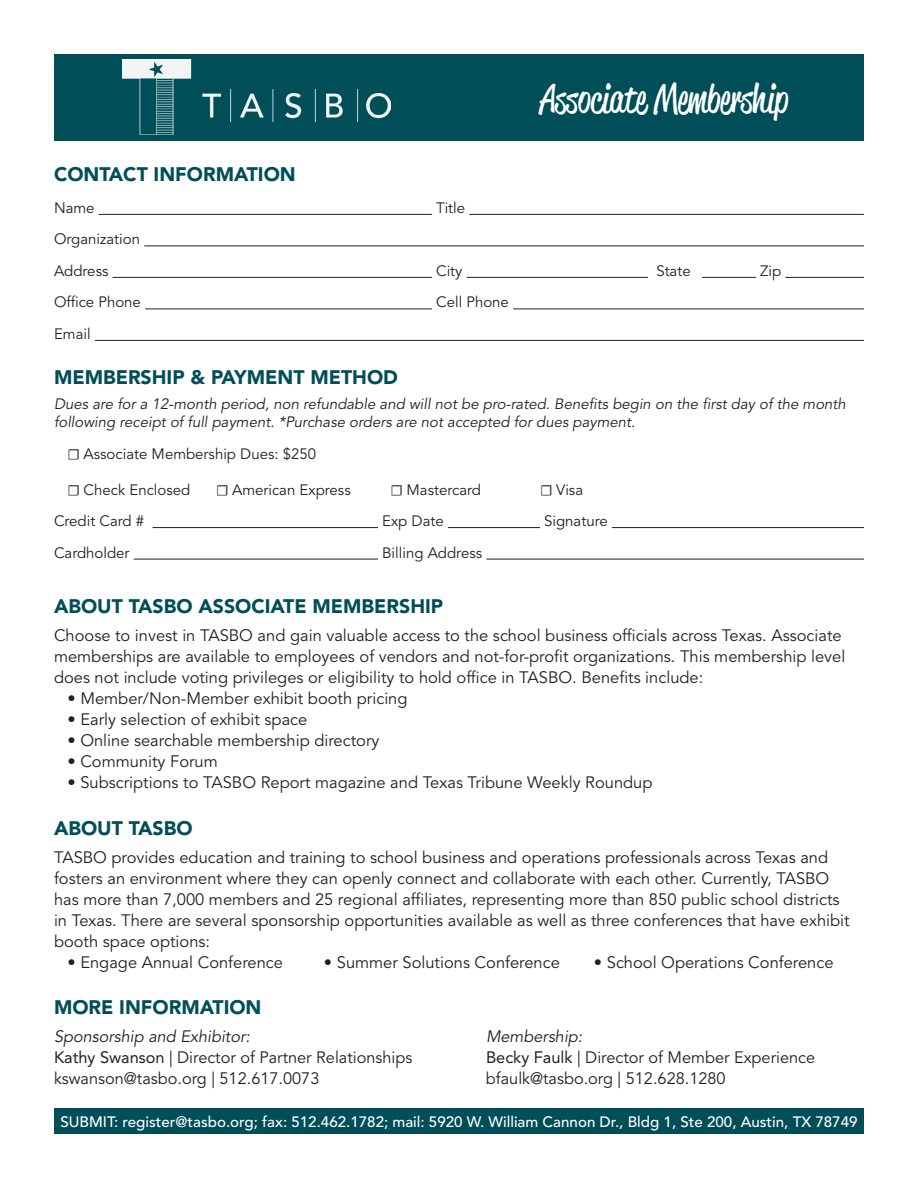
<style>
.page{position:relative;width:918px;height:1188px;background:#fff}
.page>*{position:absolute;margin:0;border:0;box-sizing:border-box;transform-origin:0 0}
.t1{font:39px "Reklame Script";color:#fff}
.t2{font:900 19.5px "Avenir LT Std";color:#004e58}
.t3{font:16.5px/21px "Avenir LT Std";color:#231f20}
.t4{font:italic 16.5px "Avenir LT Std";color:#231f20}
.t5{font:15px "Avenir LT Std";color:#231f20}
.t6{font:italic 15px/18px "Avenir LT Std";color:#231f20}
.t7{font:500 15px "Avenir LT Std";color:#fff}
.s1{font-family:"Minion Pro"}
.s2{font-style:inherit}
</style>
<div class="page">
<hr style="left:99px;top:214px;width:333px;height:1px;background:#231f20">
<hr style="left:469px;top:214px;width:395px;height:1px;background:#231f20">
<hr style="left:144px;top:246px;width:720px;height:1px;background:#231f20">
<hr style="left:113px;top:277px;width:319px;height:1px;background:#231f20">
<hr style="left:467px;top:277px;width:181px;height:1px;background:#231f20">
<hr style="left:702px;top:277px;width:54px;height:1px;background:#231f20">
<hr style="left:785px;top:277px;width:79px;height:1px;background:#231f20">
<hr style="left:145px;top:309px;width:287px;height:1px;background:#231f20">
<hr style="left:513px;top:309px;width:351px;height:1px;background:#231f20">
<hr style="left:95px;top:340px;width:769px;height:1px;background:#231f20">
<hr style="left:153px;top:527px;width:225px;height:1px;background:#231f20">
<hr style="left:448px;top:527px;width:92px;height:1px;background:#231f20">
<hr style="left:612px;top:527px;width:252px;height:1px;background:#231f20">
<hr style="left:134px;top:559px;width:244px;height:1px;background:#231f20">
<hr style="left:486px;top:559px;width:378px;height:1px;background:#231f20">
<div style="left:54px;top:54px;width:810px;height:86px;background:#004e58"></div>
<img style="left:123px;top:60px;width:268px;height:75px">
<div style="left:54px;top:1108px;width:810px;height:26px;background:#004e58"></div>
<p class="t1" style="left:540px;top:72px;width:250px">Associate Membership</p>
<p class="t2" style="left:54px;top:163px;width:243px">CONTACT INFORMATION</p>
<p class="t5" style="left:54px;top:199px;width:42px">Name</p>
<p class="t5" style="left:436px;top:199px;width:31px">Title</p>
<p class="t5" style="left:54px;top:231px;width:88px">Organization</p>
<p class="t5" style="left:54px;top:262px;width:56px">Address</p>
<p class="t5" style="left:436px;top:262px;width:28px">City</p>
<p class="t5" style="left:656px;top:262px;width:36px">State</p>
<p class="t5" style="left:760px;top:262px;width:23px">Zip</p>
<p class="t5" style="left:54px;top:294px;width:89px">Office Phone</p>
<p class="t5" style="left:436px;top:294px;width:74px">Cell Phone</p>
<p class="t5" style="left:54px;top:325px;width:38px">Email</p>
<p class="t2" style="left:54px;top:366px;width:346px">MEMBERSHIP &amp; PAYMENT METHOD</p>
<p class="t6" style="left:54px;top:395px;width:793px">Dues are for a 12-month period, non refundable and will not be pro-rated. Benefits begin on the first day of the month following receipt of full payment. *Purchase orders are not accepted for dues payment.</p>
<p class="t5" style="left:68px;top:445px;width:250px"><span class="s1">☐</span> Associate Membership Dues: $250</p>
<p class="t5" style="left:68px;top:481px;width:124px"><span class="s1">☐</span> Check Enclosed</p>
<p class="t5" style="left:216px;top:481px;width:136px"><span class="s1">☐</span> American Express</p>
<p class="t5" style="left:391px;top:481px;width:92px"><span class="s1">☐</span> Mastercard</p>
<p class="t5" style="left:540px;top:481px;width:45px"><span class="s1">☐</span> Visa</p>
<p class="t5" style="left:54px;top:512px;width:92px">Credit Card #</p>
<p class="t5" style="left:382px;top:512px;width:63px">Exp Date</p>
<p class="t5" style="left:544px;top:512px;width:65px">Signature</p>
<p class="t5" style="left:54px;top:544px;width:77px">Cardholder</p>
<p class="t5" style="left:382px;top:544px;width:101px">Billing Address</p>
<p class="t2" style="left:54px;top:595px;width:391px">ABOUT TASBO ASSOCIATE MEMBERSHIP</p>
<p class="t3" style="left:54px;top:625px;width:793px">Choose to invest in TASBO and gain valuable access to the school business officials across Texas. Associate memberships are available to employees of vendors and not-for-profit organizations. This membership level does not include voting privileges or eligibility to hold office in TASBO. Benefits include:</p>
<p class="t3" style="left:68px;top:688px;width:342px">• Member/Non-Member exhibit booth pricing</p>
<p class="t3" style="left:68px;top:709px;width:241px">• Early selection of exhibit space</p>
<p class="t3" style="left:68px;top:730px;width:313px">• Online searchable membership directory</p>
<p class="t3" style="left:68px;top:751px;width:152px">• Community Forum</p>
<p class="t3" style="left:68px;top:772px;width:587px">• Subscriptions to TASBO Report magazine and Texas Tribune Weekly Roundup</p>
<p class="t2" style="left:54px;top:816px;width:140px">ABOUT TASBO</p>
<p class="t3" style="left:54px;top:847px;width:797px">TASBO provides education and training to school business and operations professionals across Texas and fosters an environment where they can openly connect and collaborate with each other. Currently, TASBO has more than 7,000 members and 25 regional affiliates, representing more than 850 public school districts in Texas. There are several sponsorship opportunities available as well as three conferences that have exhibit booth space options:</p>
<p class="t3" style="left:68px;top:952px;width:217px">• Engage Annual Conference</p>
<p class="t3" style="left:324px;top:952px;width:237px">• Summer Solutions Conference</p>
<p class="t3" style="left:594px;top:952px;width:241px">• School Operations Conference</p>
<p class="t2" style="left:54px;top:996px;width:209px">MORE INFORMATION</p>
<p class="t4" style="left:54px;top:1027px;width:198px">Sponsorship and Exhibitor:</p>
<p class="t4" style="left:486px;top:1027px;width:98px">Membership:</p>
<p class="t3" style="left:54px;top:1047px;width:360px"><span class="s2">Kathy Swanson</span> | Director of Partner Relationships</p>
<p class="t3" style="left:486px;top:1047px;width:331px"><span class="s2">Becky Faulk</span> | Director of Member Experience</p>
<p class="t3" style="left:54px;top:1068px;width:267px">kswanson@tasbo.org | 512.617.0073</p>
<p class="t3" style="left:486px;top:1068px;width:241px">bfaulk@tasbo.org | 512.628.1280</p>
<p class="t7" style="left:60px;top:1113px;width:799px">SUBMIT: register@tasbo.org; fax: 512.462.1782; mail: 5920 W. William Cannon Dr., Bldg 1, Ste 200, Austin, TX 78749</p>
</div>
